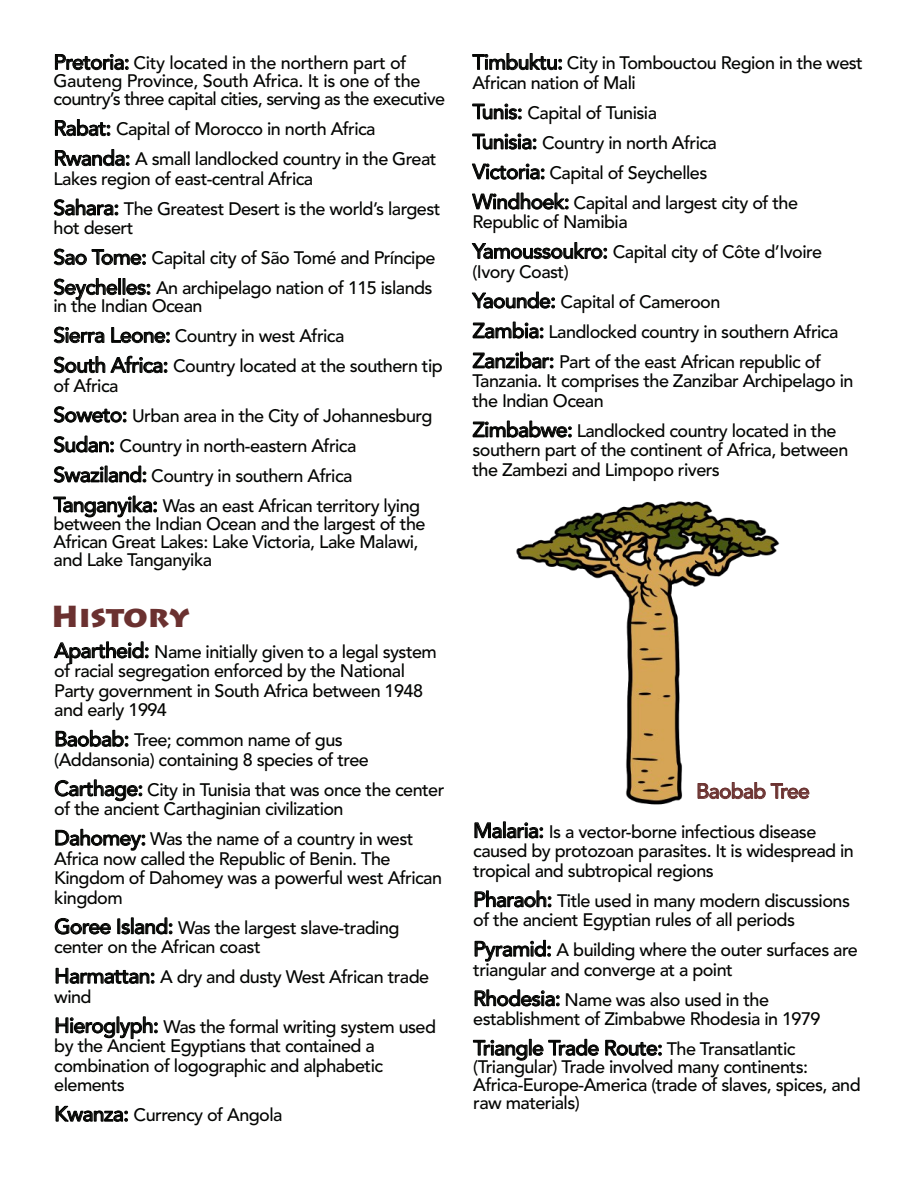
<style>
.page{position:relative;width:918px;height:1188px;background:#fff}
.page>*{position:absolute;margin:0;border:0;box-sizing:border-box;transform-origin:0 0}
.t1{font:900 30px "Lithos Pro";color:#6b3130}
.t2{font:500 21px "Avenir LT Std";letter-spacing:-.03em;color:#040503}
.t3{font:500 21px "Avenir LT Std";letter-spacing:-.03em;color:#6b3230}
.t4{font:500 18px/19.5px "Avenir LT Std";letter-spacing:-.03em;color:#040503}
.s1{font-size:21px}
.s2{font-size:18px}
</style>
<div class="page">
<svg style="left:55px;top:54px;width:74px;height:16px"></svg>
<svg style="left:55px;top:119px;width:55px;height:17px"></svg>
<svg style="left:55px;top:149px;width:75px;height:18px"></svg>
<svg style="left:53px;top:198px;width:65px;height:18px"></svg>
<svg style="left:53px;top:248px;width:93px;height:18px"></svg>
<svg style="left:53px;top:278px;width:97px;height:22px"></svg>
<svg style="left:53px;top:326px;width:52px;height:18px"></svg>
<svg style="left:111px;top:327px;width:59px;height:16px"></svg>
<svg style="left:53px;top:356px;width:114px;height:18px"></svg>
<svg style="left:53px;top:406px;width:73px;height:17px"></svg>
<svg style="left:53px;top:435px;width:61px;height:18px"></svg>
<svg style="left:53px;top:465px;width:93px;height:18px"></svg>
<svg style="left:53px;top:495px;width:104px;height:23px"></svg>
<svg style="left:472px;top:53px;width:90px;height:17px"></svg>
<svg style="left:472px;top:103px;width:50px;height:17px"></svg>
<svg style="left:472px;top:133px;width:64px;height:17px"></svg>
<svg style="left:472px;top:163px;width:72px;height:17px"></svg>
<svg style="left:472px;top:192px;width:97px;height:18px"></svg>
<svg style="left:471px;top:242px;width:136px;height:17px"></svg>
<svg style="left:471px;top:291px;width:84px;height:18px"></svg>
<svg style="left:472px;top:321px;width:71px;height:18px"></svg>
<svg style="left:472px;top:351px;width:81px;height:18px"></svg>
<svg style="left:472px;top:420px;width:100px;height:18px"></svg>
<svg style="left:53px;top:641px;width:96px;height:23px"></svg>
<svg style="left:55px;top:730px;width:73px;height:17px"></svg>
<svg style="left:55px;top:779px;width:87px;height:22px"></svg>
<svg style="left:55px;top:829px;width:90px;height:22px"></svg>
<svg style="left:55px;top:918px;width:56px;height:17px"></svg>
<svg style="left:121px;top:917px;width:51px;height:18px"></svg>
<svg style="left:55px;top:968px;width:99px;height:16px"></svg>
<svg style="left:55px;top:1016px;width:103px;height:23px"></svg>
<svg style="left:55px;top:1106px;width:73px;height:16px"></svg>
<svg style="left:474px;top:822px;width:69px;height:17px"></svg>
<svg style="left:474px;top:890px;width:77px;height:18px"></svg>
<svg style="left:474px;top:940px;width:77px;height:22px"></svg>
<svg style="left:474px;top:989px;width:86px;height:18px"></svg>
<svg style="left:473px;top:1039px;width:126px;height:22px"></svg>
<svg style="left:605px;top:1040px;width:57px;height:16px"></svg>
<img style="left:516px;top:501px;width:264px;height:304px">
<svg style="left:697px;top:782px;width:113px;height:17px"></svg>
<p class="t4" style="left:54px;top:55px;width:393px;line-height:18px"><span class="s1">Pretoria:</span> City located in the northern part of<br>Gauteng Province, South Africa. It is one of the country’s three capital cities, serving as the executive</p>
<p class="t4" style="left:54px;top:115px;width:384px;line-height:30px"><span class="s1">Rabat:</span> Capital of Morocco in north Africa<br><span class="s1">Rwanda:</span> A small landlocked country in the Great</p>
<p class="t4" style="left:54px;top:164px;width:389px;line-height:30px">Lakes region of east-central Africa<br><span class="s1">Sahara:</span> The Greatest Desert is the world’s largest</p>
<p class="t4" style="left:54px;top:214px;width:384px;line-height:30px">hot desert<br><span class="s1">Sao Tome:</span> Capital city of São Tomé and Príncipe<br><span class="s1">Seychelles:</span> An archipelago nation of 115 islands</p>
<p class="t4" style="left:54px;top:292px;width:391px;line-height:30px">in the Indian Ocean<br><span class="s1">Sierra Leone:</span> Country in west Africa<br><span class="s1">South Africa:</span> Country located at the southern tip</p>
<p class="t4" style="left:54px;top:371px;width:380px;line-height:30px">of Africa<br><span class="s1">Soweto:</span> Urban area in the City of Johannesburg <span class="s1">Sudan:</span> Country in north-eastern Africa <span class="s1">Swaziland:</span> Country in southern Africa <span class="s1">Tanganyika:</span> Was an east African territory lying</p>
<p class="t4" style="left:54px;top:515px;width:373px;line-height:18px">between the Indian Ocean and the largest of the<br>African Great Lakes: Lake Victoria, Lake Malawi, and Lake Tanganyika</p>
<h1 class="t1" style="left:51px;top:598px;width:140px">History</h1>
<p class="t4" style="left:54px;top:642px;width:384px"><span class="s1">Apartheid:</span> Name initially given to a legal system of racial segregation enforced by the National Party government in South Africa between 1948 and early 1994</p>
<p class="t4" style="left:54px;top:731px;width:316px"><span class="s1">Baobab:</span> Tree; common name of gus (Addansonia) containing 8 species of tree</p>
<p class="t4" style="left:54px;top:780px;width:392px"><span class="s1">Carthage:</span> City in Tunisia that was once the center of the ancient Carthaginian civilization</p>
<p class="t4" style="left:54px;top:830px;width:389px"><span class="s1">Dahomey:</span> Was the name of a country in west Africa now called the Republic of Benin. The Kingdom of Dahomey was a powerful west African kingdom</p>
<p class="t4" style="left:54px;top:918px;width:347px"><span class="s1">Goree Island:</span> Was the largest slave-trading center on the African coast</p>
<p class="t4" style="left:54px;top:968px;width:376px"><span class="s1">Harmattan:</span> A dry and dusty West African trade wind</p>
<p class="t4" style="left:54px;top:1017px;width:383px"><span class="s1">Hieroglyph:</span> Was the formal writing system used by the Ancient Egyptians that contained a combination of logographic and alphabetic elements</p>
<p class="t4" style="left:54px;top:1106px;width:230px"><span class="s1">Kwanza:</span> Currency of Angola</p>
<p class="t4" style="left:472px;top:54px;width:392px"><span class="s1">Timbuktu:</span> City in Tombouctou Region in the west<br>African nation of Mali</p>
<p class="t4" style="left:472px;top:98px;width:327px;line-height:30px"><span class="s1">Tunis:</span> Capital of Tunisia<br><span class="s1">Tunisia:</span> Country in north Africa<br><span class="s1">Victoria:</span> Capital of Seychelles <span class="s1">Windhoek:</span> Capital and largest city of the</p>
<p class="t4" style="left:472px;top:208px;width:351px;line-height:30px">Republic of Namibia<br><span class="s1">Yamoussoukro:</span> Capital city of Côte d’Ivoire</p>
<p class="t4" style="left:472px;top:257px;width:367px;line-height:30px">(Ivory Coast)<br><span class="s1">Yaounde:</span> Capital of Cameroon<br><span class="s1">Zambia:</span> Landlocked country in southern Africa <span class="s1">Zanzibar:</span> Part of the east African republic of</p>
<p class="t4" style="left:472px;top:372px;width:382px">Tanzania. It comprises the Zanzibar Archipelago in the Indian Ocean</p>
<p class="t4" style="left:472px;top:421px;width:377px"><span class="s1">Zimbabwe:</span> Landlocked country located in the southern part of the continent of Africa, between the Zambezi and Limpopo rivers</p>
<p class="t3" style="left:696px;top:779px;width:115px">Baobab Tree</p>
<p class="t4" style="left:473px;top:822px;width:382px"><span class="s1">Malaria:</span> Is a vector-borne infectious disease caused by protozoan parasites. It is widespread in tropical and subtropical regions</p>
<p class="t4" style="left:473px;top:891px;width:378px"><span class="s1">Pharaoh:</span> Title used in many modern discussions of the ancient Egyptian rules of all periods</p>
<p class="t4" style="left:473px;top:941px;width:386px"><span class="s1">Pyramid:</span> A building where the outer surfaces are triangular and converge at a point</p>
<p class="t4" style="left:473px;top:990px;width:349px"><span class="s1">Rhodesia:</span> Name was also used in the establishment of Zimbabwe Rhodesia in 1979</p>
<p class="t2" style="left:473px;top:1036px;width:324px">Triangle Trade Route: <span class="s2">The Transatlantic</span></p>
<p class="t4" style="left:473px;top:1058px;width:389px;line-height:18px">(Triangular) Trade involved many continents:<br>Africa-Europe-America (trade of slaves, spices, and raw materials)</p>
</div>
